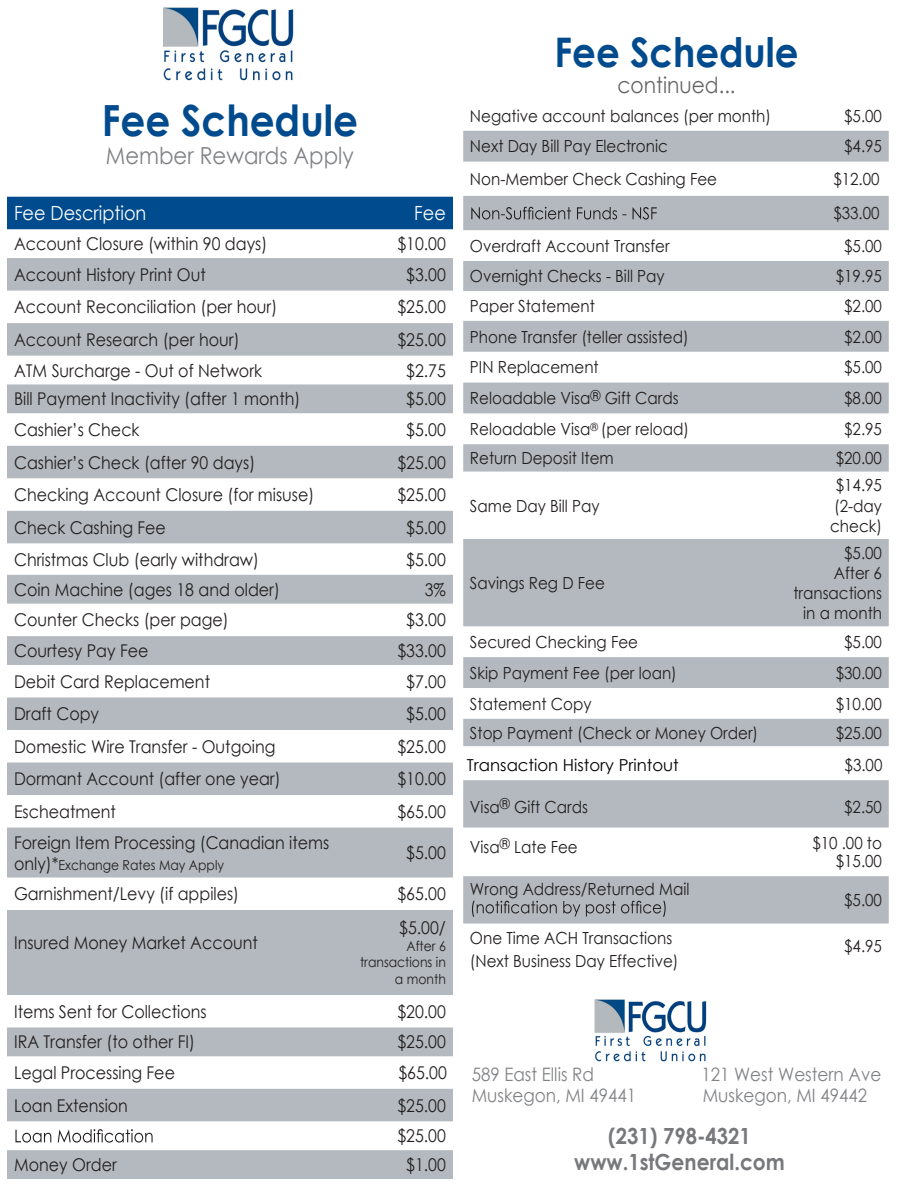
<style>
.page{position:relative;width:918px;height:1188px;background:#fff}
.page>*{position:absolute;margin:0;border:0;box-sizing:border-box;transform-origin:0 0}
.t1{font:700 43.05px "Century Gothic";color:#004b8d;scale:.91 1}
.t2{font:700 40.8px "Century Gothic";color:#004b8d;scale:.91 1}
.t3{font:23.4px "Century Gothic";color:#808285;scale:.91 1}
.t4{font:700 22.2px/26.7px "Century Gothic";color:#77787b;text-align:center;scale:.91 1}
.t5{font:22.2px "Century Gothic";color:#666;scale:.91 1}
.t6{font:19.5px "Century Gothic";color:#fff;scale:.91 1}
.t7{font:18.6px/20.4px "Century Gothic";color:#808285;scale:.91 1}
.t8{font:17.55px/30.6px "Century Gothic";color:#231f20;scale:.91 1}
.t9{font:16.65px/20px "Century Gothic";color:#231f20;scale:.91 1}
.t10{font:16.5px "Century Gothic";color:#000}
.t11{font:13.65px/16.4px "Century Gothic";color:#231f20;text-align:right;scale:.91 1}
.s1{font-size:17.55px}
</style>
<div class="page">
<div style="left:463px;top:780px;width:426px;height:48px;background:#b3b9be"></div>
<div style="left:7px;top:197px;width:446px;height:32px;background:#004b8d"></div>
<div style="left:7px;top:258px;width:446px;height:33px;background:#b3b9be"></div>
<div style="left:7px;top:323px;width:446px;height:33px;background:#b3b9be"></div>
<div style="left:7px;top:384px;width:446px;height:29px;background:#b3b9be"></div>
<div style="left:7px;top:446px;width:446px;height:32px;background:#b3b9be"></div>
<div style="left:7px;top:511px;width:446px;height:32px;background:#b3b9be"></div>
<div style="left:7px;top:575px;width:446px;height:29px;background:#b3b9be"></div>
<div style="left:7px;top:636px;width:446px;height:29px;background:#b3b9be"></div>
<div style="left:7px;top:697px;width:446px;height:33px;background:#b3b9be"></div>
<div style="left:7px;top:763px;width:446px;height:32px;background:#b3b9be"></div>
<div style="left:7px;top:828px;width:446px;height:50px;background:#b3b9be"></div>
<div style="left:7px;top:910px;width:446px;height:85px;background:#b3b9be"></div>
<div style="left:7px;top:1027px;width:446px;height:29px;background:#b3b9be"></div>
<div style="left:7px;top:1089px;width:446px;height:32px;background:#b3b9be"></div>
<div style="left:7px;top:1150px;width:446px;height:29px;background:#b3b9be"></div>
<svg style="left:15px;top:1129px;width:138px;height:14px"></svg>
<img style="left:163px;top:7px;width:131px;height:74px">
<div style="left:463px;top:131px;width:426px;height:31px;background:#b3b9be"></div>
<div style="left:463px;top:261px;width:426px;height:30px;background:#b3b9be"></div>
<div style="left:463px;top:321px;width:426px;height:31px;background:#b3b9be"></div>
<div style="left:463px;top:383px;width:426px;height:30px;background:#b3b9be"></div>
<svg style="left:463px;top:444px;width:426px;height:28px"></svg>
<div style="left:463px;top:539px;width:426px;height:87px;background:#b3b9be"></div>
<div style="left:463px;top:657px;width:426px;height:31px;background:#b3b9be"></div>
<div style="left:463px;top:719px;width:426px;height:27px;background:#b3b9be"></div>
<svg style="left:463px;top:196px;width:426px;height:34px"></svg>
<svg style="left:463px;top:876px;width:426px;height:48px"></svg>
<img style="left:594px;top:999px;width:113px;height:63px">
<h1 class="t1" style="left:102px;top:88px;width:283px">Fee Schedule</h1>
<h3 class="t3" style="left:106px;top:139px;width:274px">Member Rewards Apply</h3>
<p class="t6" style="left:14px;top:200px;width:147px">Fee Description</p>
<p class="t6" style="left:414px;top:200px;width:36px">Fee</p>
<p class="t8" style="left:14px;top:228px;width:280px">Account Closure (within 90 days)</p>
<p class="t8" style="left:397px;top:228px;width:55px">$10.00</p>
<p class="t8" style="left:14px;top:259px;width:212px">Account History Print Out</p>
<p class="t8" style="left:406px;top:259px;width:45px">$3.00</p>
<p class="t8" style="left:14px;top:292px;width:291px">Account Reconciliation (per hour)</p>
<p class="t8" style="left:397px;top:292px;width:55px">$25.00</p>
<p class="t8" style="left:14px;top:324px;width:249px">Account Research (per hour)</p>
<p class="t8" style="left:397px;top:324px;width:55px">$25.00</p>
<p class="t8" style="left:14px;top:355px;width:274px">ATM Surcharge - Out of Network</p>
<p class="t8" style="left:406px;top:355px;width:45px">$2.75</p>
<p class="t8" style="left:14px;top:384px;width:316px">Bill Payment Inactivity (after 1 month)</p>
<p class="t8" style="left:406px;top:384px;width:45px">$5.00</p>
<p class="t8" style="left:14px;top:414px;width:139px">Cashier’s Check</p>
<p class="t8" style="left:406px;top:414px;width:45px">$5.00</p>
<p class="t8" style="left:14px;top:447px;width:266px">Cashier’s Check (after 90 days)</p>
<p class="t8" style="left:397px;top:447px;width:55px">$25.00</p>
<p class="t8" style="left:14px;top:479px;width:332px">Checking Account Closure (for misuse)</p>
<p class="t8" style="left:397px;top:479px;width:55px">$25.00</p>
<p class="t8" style="left:14px;top:512px;width:168px">Check Cashing Fee</p>
<p class="t8" style="left:406px;top:512px;width:45px">$5.00</p>
<p class="t8" style="left:14px;top:544px;width:271px">Christmas Club (early withdraw)</p>
<p class="t8" style="left:406px;top:544px;width:45px">$5.00</p>
<p class="t8" style="left:14px;top:574px;width:294px">Coin Machine (ages 18 and older)</p>
<p class="t8" style="left:425px;top:574px;width:25px">3%</p>
<p class="t8" style="left:14px;top:605px;width:237px">Counter Checks (per page)</p>
<p class="t8" style="left:406px;top:605px;width:45px">$3.00</p>
<p class="t8" style="left:14px;top:635px;width:149px">Courtesy Pay Fee</p>
<p class="t8" style="left:397px;top:635px;width:55px">$33.00</p>
<p class="t8" style="left:14px;top:666px;width:217px">Debit Card Replacement</p>
<p class="t8" style="left:406px;top:666px;width:45px">$7.00</p>
<p class="t8" style="left:14px;top:698px;width:95px">Draft Copy</p>
<p class="t8" style="left:406px;top:698px;width:45px">$5.00</p>
<p class="t8" style="left:14px;top:731px;width:289px">Domestic Wire Transfer - Outgoing</p>
<p class="t8" style="left:397px;top:731px;width:55px">$25.00</p>
<p class="t8" style="left:14px;top:763px;width:294px">Dormant Account (after one year)</p>
<p class="t8" style="left:397px;top:763px;width:55px">$10.00</p>
<p class="t8" style="left:14px;top:796px;width:113px">Escheatment</p>
<p class="t8" style="left:397px;top:796px;width:55px">$65.00</p>
<p class="t8" style="left:14px;top:827px;width:348px">Foreign Item Processing (Canadian items</p>
<p class="t11" style="left:14px;top:856px;width:232px"><span class="s1">only)*</span>Exchange Rates May Apply</p>
<p class="t8" style="left:406px;top:837px;width:45px">$5.00</p>
<p class="t8" style="left:14px;top:878px;width:249px">Garnishment/Levy (if appiles)</p>
<p class="t8" style="left:397px;top:878px;width:55px">$65.00</p>
<p class="t8" style="left:14px;top:927px;width:269px">Insured Money Market Account</p>
<p class="t8" style="left:399px;top:913px;width:53px">$5.00/</p>
<p class="t11" style="left:360px;top:938px;width:96px">After 6 transactions in a month</p>
<p class="t8" style="left:14px;top:996px;width:213px">Items Sent for Collections</p>
<p class="t8" style="left:397px;top:996px;width:55px">$20.00</p>
<p class="t8" style="left:14px;top:1027px;width:200px">IRA Transfer (to other FI)</p>
<p class="t8" style="left:397px;top:1027px;width:55px">$25.00</p>
<p class="t8" style="left:14px;top:1057px;width:178px">Legal Processing Fee</p>
<p class="t8" style="left:398px;top:1057px;width:55px">$65.00</p>
<p class="t8" style="left:14px;top:1090px;width:127px">Loan Extension</p>
<p class="t8" style="left:397px;top:1090px;width:55px">$25.00 $25.00</p>
<p class="t8" style="left:14px;top:1149px;width:114px">Money Order</p>
<p class="t8" style="left:406px;top:1149px;width:45px">$1.00</p>
<h2 class="t2" style="left:555px;top:21px;width:270px">Fee Schedule</h2>
<p class="t5" style="left:618px;top:69px;width:131px">continued...</p>
<p class="t9" style="left:470px;top:105px;width:332px">Negative account balances (per month)</p>
<p class="t9" style="left:844px;top:105px;width:43px">$5.00</p>
<p class="t9" style="left:470px;top:136px;width:219px">Next Day Bill Pay Electronic</p>
<p class="t9" style="left:844px;top:136px;width:43px">$4.95</p>
<p class="t9" style="left:470px;top:169px;width:273px">Non-Member Check Cashing Fee</p>
<p class="t9" style="left:833px;top:162px;width:52px;line-height:34.3px">$12.00 $33.00</p>
<p class="t9" style="left:470px;top:236px;width:221px">Overdraft Account Transfer</p>
<p class="t9" style="left:844px;top:236px;width:43px">$5.00</p>
<p class="t9" style="left:470px;top:266px;width:216px">Overnight Checks - Bill Pay</p>
<p class="t9" style="left:836px;top:266px;width:52px">$19.95</p>
<p class="t9" style="left:470px;top:296px;width:139px">Paper Statement</p>
<p class="t9" style="left:844px;top:296px;width:43px">$2.00</p>
<p class="t9" style="left:470px;top:326px;width:242px">Phone Transfer (teller assisted)</p>
<p class="t9" style="left:844px;top:326px;width:43px">$2.00</p>
<p class="t9" style="left:470px;top:357px;width:143px">PIN Replacement</p>
<p class="t9" style="left:844px;top:357px;width:43px">$5.00</p>
<p class="t9" style="left:470px;top:388px;width:231px">Reloadable Visa<sup>®</sup> Gift Cards</p>
<p class="t9" style="left:844px;top:388px;width:43px">$8.00</p>
<p class="t9" style="left:470px;top:419px;width:242px">Reloadable Visa<sup>®</sup> (per reload)</p>
<p class="t9" style="left:844px;top:419px;width:43px">$2.95</p>
<p class="t9" style="left:470px;top:448px;width:160px">Return Deposit Item</p>
<p class="t9" style="left:836px;top:448px;width:52px">$20.00</p>
<p class="t9" style="left:470px;top:495px;width:144px">Same Day Bill Pay</p>
<p class="t9" style="left:830px;top:475px;width:59px;text-align:center">$14.95 (2-day check)</p>
<p class="t9" style="left:470px;top:573px;width:150px">Savings Reg D Fee</p>
<p class="t9" style="left:793px;top:543px;width:99px;text-align:right">$5.00<br>After 6 transactions in a month</p>
<p class="t9" style="left:470px;top:632px;width:186px">Secured Checking Fee</p>
<p class="t9" style="left:844px;top:632px;width:43px">$5.00</p>
<p class="t9" style="left:470px;top:663px;width:229px">Skip Payment Fee (per loan)</p>
<p class="t9" style="left:836px;top:663px;width:52px">$30.00</p>
<p class="t9" style="left:470px;top:693px;width:135px">Statement Copy</p>
<p class="t9" style="left:836px;top:693px;width:52px">$10.00</p>
<p class="t9" style="left:470px;top:723px;width:318px">Stop Payment (Check or Money Order)</p>
<p class="t9" style="left:836px;top:723px;width:52px">$25.00</p>
<p class="t10" style="left:467px;top:754px;width:213px">Transaction History Printout</p>
<p class="t9" style="left:845px;top:755px;width:43px">$3.00</p>
<p class="t9" style="left:470px;top:796px;width:131px">Visa<sup>®</sup> Gift Cards</p>
<p class="t9" style="left:844px;top:796px;width:43px">$2.50</p>
<p class="t9" style="left:470px;top:837px;width:120px">Visa<sup>®</sup> Late Fee</p>
<p class="t9" style="left:812px;top:833px;width:78px;line-height:18.5px;text-align:right">$10 .00 to $15.00</p>
<p class="t9" style="left:470px;top:879px;width:243px">Wrong Address/Returned Mail</p>
<p class="t9" style="left:844px;top:890px;width:43px">$5.00</p>
<p class="t9" style="left:470px;top:926px;width:231px;line-height:23px">One Time ACH Transactions (Next Business Day Effective)</p>
<p class="t9" style="left:844px;top:936px;width:43px">$4.95</p>
<p class="t7" style="left:472px;top:1064px;width:182px">589 East Ellis Rd<br>Muskegon, MI 49441</p>
<p class="t7" style="left:701px;top:1064px;width:199px">121 West Western Ave<br>Muskegon, MI 49442</p>
<p class="t4" style="left:574px;top:1121px;width:233px">(231) 798-4321 www.1stGeneral.com</p>
</div>
